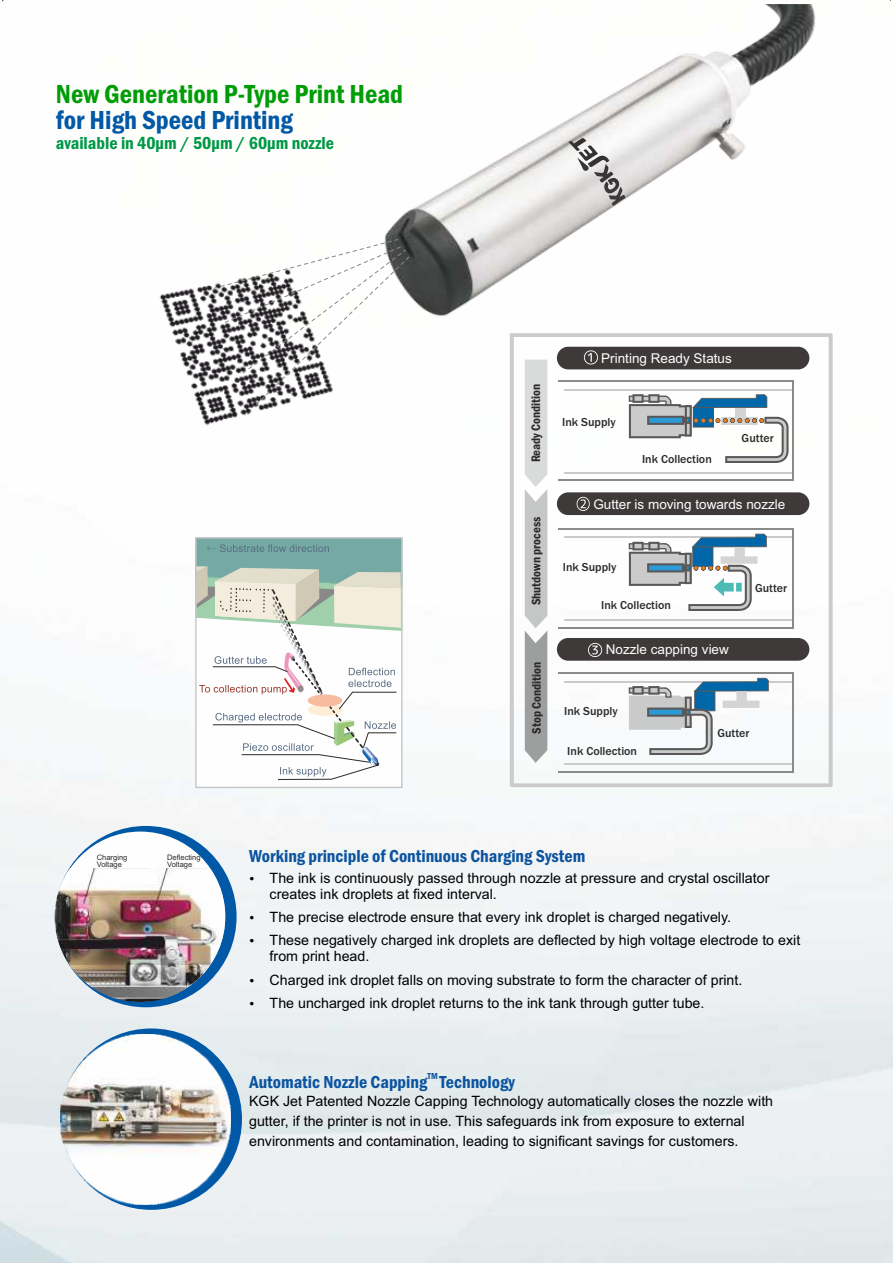
<style>
.page{position:relative;width:893px;height:1263px;background:#fff}
.page>*{position:absolute;margin:0;border:0;box-sizing:border-box;transform-origin:0 0}
.t1{font:600 condensed 27px "Franklin Gothic";color:#009d06}
.t2{font:600 condensed 27px "Franklin Gothic";color:#0058a6}
.t3{font:600 condensed 18px "Franklin Gothic";color:#0c54a0}
.t4{font:600 condensed 18px "Franklin Gothic";color:#009846}
.t5{font:14.25px/23.4px "Arial";color:#000}
.t6{font:13.5px "Arial";color:#fefefe}
.t7{font:600 condensed 12.75px "Franklin Gothic";color:#2b2a29}
.t8{font:500 12px "Franklin Gothic";color:#2b2a29}
.t9{font:600 condensed 9px "Franklin Gothic";color:#0c54a0}
.t10{font:7.5px/7.1px "Arial";color:#2b2a29}
</style>
<div class="page">
<img style="left:0;top:0;width:893px;height:1263px">
<img style="left:151px;top:238px;width:194px;height:194px">
<hr style="left:0;top:308px;width:1px;height:169px;background:#0058a6">
<img style="left:300px;top:4px;width:569px;height:347px">
<svg style="left:568px;top:138px;width:57px;height:68px"></svg>
<div style="left:61px;top:1028px;width:181px;height:182px;background:#0058a6;border-radius:50%"></div>
<img style="left:61px;top:1034px;width:170px;height:170px">
<div style="left:55px;top:826px;width:182px;height:181px;background:#0058a6;border-radius:50%"></div>
<div style="left:55px;top:831px;width:170px;height:171px;background:#fefefe;border-radius:50%"></div>
<svg style="left:213px;top:239px;width:197px;height:167px"></svg>
<div style="left:196px;top:538px;width:205px;height:249px;background:#fefefe"></div>
<svg style="left:195px;top:537px;width:207px;height:243px"></svg>
<img style="left:55px;top:868px;width:170px;height:97px">
<img style="left:55px;top:965px;width:170px;height:37px">
<svg style="left:509px;top:333px;width:324px;height:454px"></svg>
<hr style="left:558px;top:528px;width:236px;height:2px;background:#898a8a">
<hr style="left:558px;top:627px;width:236px;height:1px;background:#898a8a">
<hr style="left:792px;top:528px;width:2px;height:100px;background:#898a8a">
<hr style="left:564px;top:537px;width:228px;height:1px;background:#cbcbcb">
<hr style="left:564px;top:619px;width:228px;height:2px;background:#cbcbcb">
<hr style="left:558px;top:381px;width:236px;height:1px;background:#898a8a">
<hr style="left:558px;top:479px;width:236px;height:2px;background:#898a8a">
<hr style="left:792px;top:380px;width:2px;height:101px;background:#898a8a">
<hr style="left:564px;top:389px;width:228px;height:1px;background:#cbcbcb">
<hr style="left:564px;top:472px;width:228px;height:1px;background:#cbcbcb">
<div style="left:557px;top:347px;width:252px;height:22px;background:#3d3a39;border-radius:11px"></div>
<svg style="left:584px;top:350px;width:14px;height:14px"></svg>
<div style="left:557px;top:492px;width:252px;height:23px;background:#3d3a39;border-radius:11px"></div>
<svg style="left:577px;top:497px;width:13px;height:14px"></svg>
<div style="left:557px;top:638px;width:252px;height:23px;background:#3d3a39;border-radius:11px"></div>
<svg style="left:588px;top:643px;width:14px;height:14px"></svg>
<svg style="left:628px;top:336px;width:161px;height:127px"></svg>
<svg style="left:628px;top:484px;width:139px;height:127px"></svg>
<hr style="left:558px;top:672px;width:236px;height:2px;background:#898a8a">
<hr style="left:558px;top:771px;width:236px;height:2px;background:#898a8a">
<hr style="left:792px;top:672px;width:2px;height:100px;background:#898a8a">
<hr style="left:564px;top:681px;width:228px;height:1px;background:#cbcbcb">
<hr style="left:564px;top:764px;width:228px;height:1px;background:#cbcbcb">
<svg style="left:628px;top:628px;width:141px;height:127px"></svg>
<svg style="left:525px;top:360px;width:22px;height:403px;background:#c4c4c5"></svg>
<svg style="left:250px;top:916px;width:4px;height:3px"></svg>
<svg style="left:250px;top:939px;width:4px;height:4px"></svg>
<svg style="left:250px;top:978px;width:4px;height:4px"></svg>
<svg style="left:250px;top:1002px;width:4px;height:3px"></svg>
<svg style="left:250px;top:876px;width:4px;height:4px"></svg>
<h1 class="t1" style="left:56px;top:84px;width:349px">New Generation P-Type Print Head</h1>
<h1 class="t2" style="left:56px;top:110px;width:238px">for High Speed Printing</h1>
<p class="t4" style="left:56px;top:136px;width:280px">available in 40µm / 50µm / 60µm nozzle</p>
<p class="t7" style="left:531px;top:462px;width:80px;rotate:-90deg">Ready Condition</p>
<p class="t7" style="left:531px;top:605px;width:90px;rotate:-90deg">Shutdown process</p>
<p class="t7" style="left:532px;top:733px;width:73px;rotate:-90deg">Stop Condition</p>
<p class="t6" style="left:601px;top:353px;width:132px">Printing Ready Status</p>
<p class="t8" style="left:562px;top:417px;width:55px">Ink Supply</p>
<p class="t8" style="left:642px;top:455px;width:71px">Ink Collection</p>
<p class="t8" style="left:742px;top:433px;width:34px">Gutter</p>
<p class="t6" style="left:593px;top:499px;width:194px">Gutter is moving towards nozzle</p>
<p class="t8" style="left:563px;top:563px;width:55px">Ink Supply</p>
<p class="t8" style="left:601px;top:601px;width:71px">Ink Collection</p>
<p class="t6" style="left:606px;top:644px;width:125px">Nozzle capping view</p>
<p class="t8" style="left:755px;top:583px;width:34px">Gutter</p>
<p class="t8" style="left:564px;top:707px;width:55px">Ink Supply</p>
<p class="t8" style="left:567px;top:746px;width:71px">Ink Collection</p>
<p class="t8" style="left:717px;top:728px;width:34px">Gutter</p>
<p class="t10" style="left:97px;top:854px;width:32px">Charging<br>Voltage</p>
<p class="t10" style="left:167px;top:855px;width:35px">Deflecting<br>Voltage</p>
<p class="t3" style="left:249px;top:849px;width:338px">Working principle of Continuous Charging System</p>
<p class="t5" style="left:270px;top:871px;width:501px;line-height:15.9px">The ink is continuously passed through nozzle at pressure and crystal oscillator creates ink droplets at fixed interval.</p>
<p class="t5" style="left:270px;top:906px;width:532px">The precise electrode ensure that every ink droplet is charged negatively.<br>These negatively charged ink droplets are deflected by high voltage electrode to exit</p>
<p class="t5" style="left:270px;top:946px;width:474px">from print head.<br>Charged ink droplet falls on moving substrate to form the character of print.<br>The uncharged ink droplet returns to the ink tank through gutter tube.</p>
<p class="t9" style="left:427px;top:1072px;width:12px">TM</p>
<p class="t3" style="left:249px;top:1075px;width:267px">Automatic Nozzle Capping Technology</p>
<p class="t5" style="left:249px;top:1092px;width:526px;line-height:20.4px">KGK Jet Patented Nozzle Capping Technology automatically closes the nozzle with gutter, if the printer is not in use. This safeguards ink from exposure to external environments and contamination, leading to significant savings for customers.</p>
</div>
